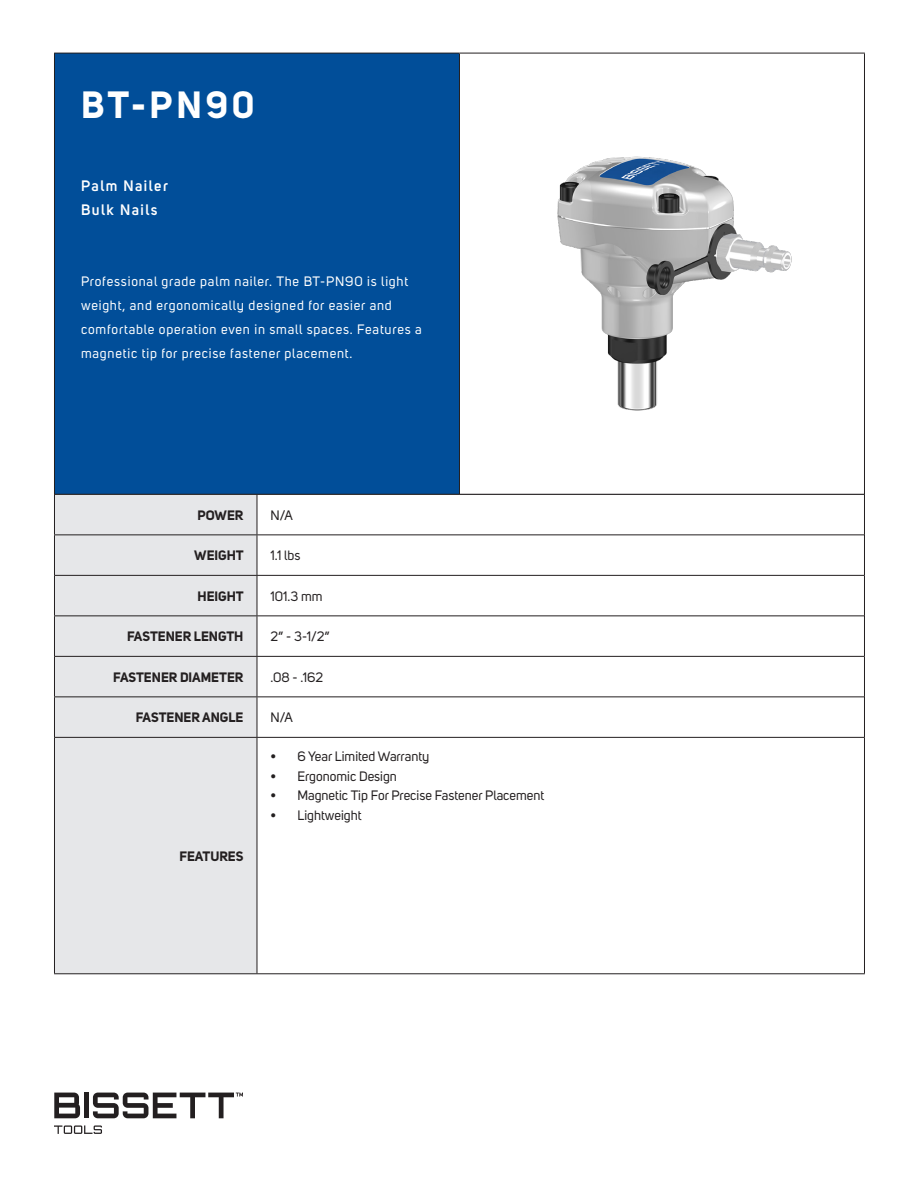
<style>
.page{position:relative;width:918px;height:1188px;background:#fff}
.page>*{position:absolute;margin:0;border:0;box-sizing:border-box;transform-origin:0 0}
.t1{font:700 37.5px "Uni Sans";letter-spacing:.1em;color:#fff}
.t2{font:600 15px "Uni Sans";letter-spacing:.1em;color:#fff}
.t3{font:13.5px/24px "Uni Sans";letter-spacing:.06em;color:#fff}
.t4{font:13.5px "Uni Sans";color:#231f20}
.t5{font:700 13.5px "Uni Sans";color:#231f20}
</style>
<div class="page">
<div style="left:54px;top:53px;width:405px;height:441px;background:#014e99"></div>
<hr style="left:54px;top:53px;width:405px;height:1px;background:#231f20">
<hr style="left:54px;top:53px;width:1px;height:441px;background:#231f20">
<hr style="left:459px;top:53px;width:406px;height:1px;background:#231f20">
<hr style="left:459px;top:53px;width:1px;height:441px;background:#231f20">
<hr style="left:864px;top:53px;width:1px;height:441px;background:#231f20">
<img style="left:557px;top:156px;width:235px;height:255px">
<svg style="left:54px;top:1093px;width:26px;height:25px"></svg>
<div style="left:84px;top:1093px;width:5px;height:25px;background:#231f20"></div>
<svg style="left:93px;top:1093px;width:150px;height:25px"></svg>
<svg style="left:54px;top:1125px;width:48px;height:9px"></svg>
<div style="left:55px;top:495px;width:202px;height:478px;background:#e6e7e9"></div>
<svg style="left:258px;top:535px;width:606px;height:202px"></svg>
<hr style="left:54px;top:494px;width:203px;height:1px;background:#231f20">
<hr style="left:54px;top:495px;width:1px;height:39px;background:#231f20">
<hr style="left:54px;top:534px;width:203px;height:1px;background:#231f20">
<hr style="left:54px;top:535px;width:1px;height:40px;background:#231f20">
<hr style="left:54px;top:576px;width:1px;height:39px;background:#231f20">
<hr style="left:54px;top:575px;width:203px;height:1px;background:#231f20">
<hr style="left:54px;top:615px;width:203px;height:1px;background:#231f20">
<hr style="left:54px;top:616px;width:1px;height:40px;background:#231f20">
<hr style="left:54px;top:656px;width:203px;height:1px;background:#231f20">
<hr style="left:54px;top:657px;width:1px;height:39px;background:#231f20">
<hr style="left:54px;top:697px;width:1px;height:40px;background:#231f20">
<hr style="left:54px;top:738px;width:1px;height:235px;background:#231f20">
<hr style="left:54px;top:696px;width:203px;height:1px;background:#231f20">
<hr style="left:54px;top:737px;width:203px;height:1px;background:#231f20">
<hr style="left:54px;top:973px;width:203px;height:1px;background:#231f20">
<hr style="left:257px;top:657px;width:1px;height:39px;background:#231f20">
<hr style="left:257px;top:697px;width:1px;height:40px;background:#231f20">
<hr style="left:864px;top:656px;width:1px;height:41px;background:#231f20">
<hr style="left:864px;top:697px;width:1px;height:40px;background:#231f20">
<hr style="left:257px;top:696px;width:607px;height:1px;background:#231f20">
<hr style="left:257px;top:737px;width:608px;height:1px;background:#231f20">
<hr style="left:257px;top:973px;width:608px;height:1px;background:#231f20">
<hr style="left:257px;top:738px;width:1px;height:235px;background:#231f20">
<hr style="left:864px;top:738px;width:1px;height:235px;background:#231f20">
<hr style="left:257px;top:616px;width:1px;height:40px;background:#231f20">
<hr style="left:864px;top:616px;width:1px;height:40px;background:#231f20">
<hr style="left:257px;top:656px;width:607px;height:1px;background:#231f20">
<hr style="left:257px;top:575px;width:607px;height:1px;background:#231f20">
<hr style="left:257px;top:615px;width:607px;height:1px;background:#231f20">
<hr style="left:257px;top:576px;width:1px;height:39px;background:#231f20">
<hr style="left:864px;top:575px;width:1px;height:41px;background:#231f20">
<hr style="left:257px;top:495px;width:1px;height:39px;background:#231f20">
<hr style="left:257px;top:535px;width:1px;height:40px;background:#231f20">
<hr style="left:864px;top:495px;width:1px;height:40px;background:#231f20">
<hr style="left:864px;top:535px;width:1px;height:40px;background:#231f20">
<hr style="left:257px;top:494px;width:608px;height:1px;background:#231f20">
<hr style="left:257px;top:534px;width:607px;height:1px;background:#231f20">
<p class="t1" style="left:81px;top:82px;width:175px">BT-PN90</p>
<p class="t2" style="left:81px;top:177px;width:88px">Palm Nailer</p>
<p class="t2" style="left:81px;top:201px;width:78px">Bulk Nails</p>
<p class="t3" style="left:81px;top:270px;width:342px">Professional grade palm nailer. The BT-PN90 is light weight, and ergonomically designed for easier and comfortable operation even in small spaces. Features a magnetic tip for precise fastener placement.</p>
<p class="t5" style="left:198px;top:507px;width:47px">POWER</p>
<p class="t4" style="left:270px;top:507px;width:24px">N/A</p>
<p class="t5" style="left:194px;top:547px;width:51px">WEIGHT</p>
<p class="t4" style="left:270px;top:548px;width:31px">1.1 lbs</p>
<p class="t5" style="left:198px;top:588px;width:48px">HEIGHT</p>
<p class="t4" style="left:270px;top:588px;width:54px">101.3 mm</p>
<p class="t5" style="left:127px;top:628px;width:118px">FASTENER LENGTH</p>
<p class="t4" style="left:270px;top:629px;width:61px">2” - 3-1/2”</p>
<p class="t5" style="left:113px;top:669px;width:132px">FASTENER DIAMETER</p>
<p class="t4" style="left:270px;top:669px;width:54px">.08 - .162</p>
<p class="t5" style="left:136px;top:709px;width:109px">FASTENER ANGLE</p>
<p class="t4" style="left:270px;top:710px;width:24px">N/A</p>
<p class="t5" style="left:179px;top:848px;width:66px">FEATURES</p>
<p class="t4" style="left:270px;top:749px;width:160px">• 6 Year Limited Warranty</p>
<p class="t4" style="left:270px;top:768px;width:128px">• Ergonomic Design</p>
<p class="t4" style="left:270px;top:788px;width:275px">• Magnetic Tip For Precise Fastener Placement</p>
<p class="t4" style="left:270px;top:807px;width:93px">• Lightweight</p>
</div>
